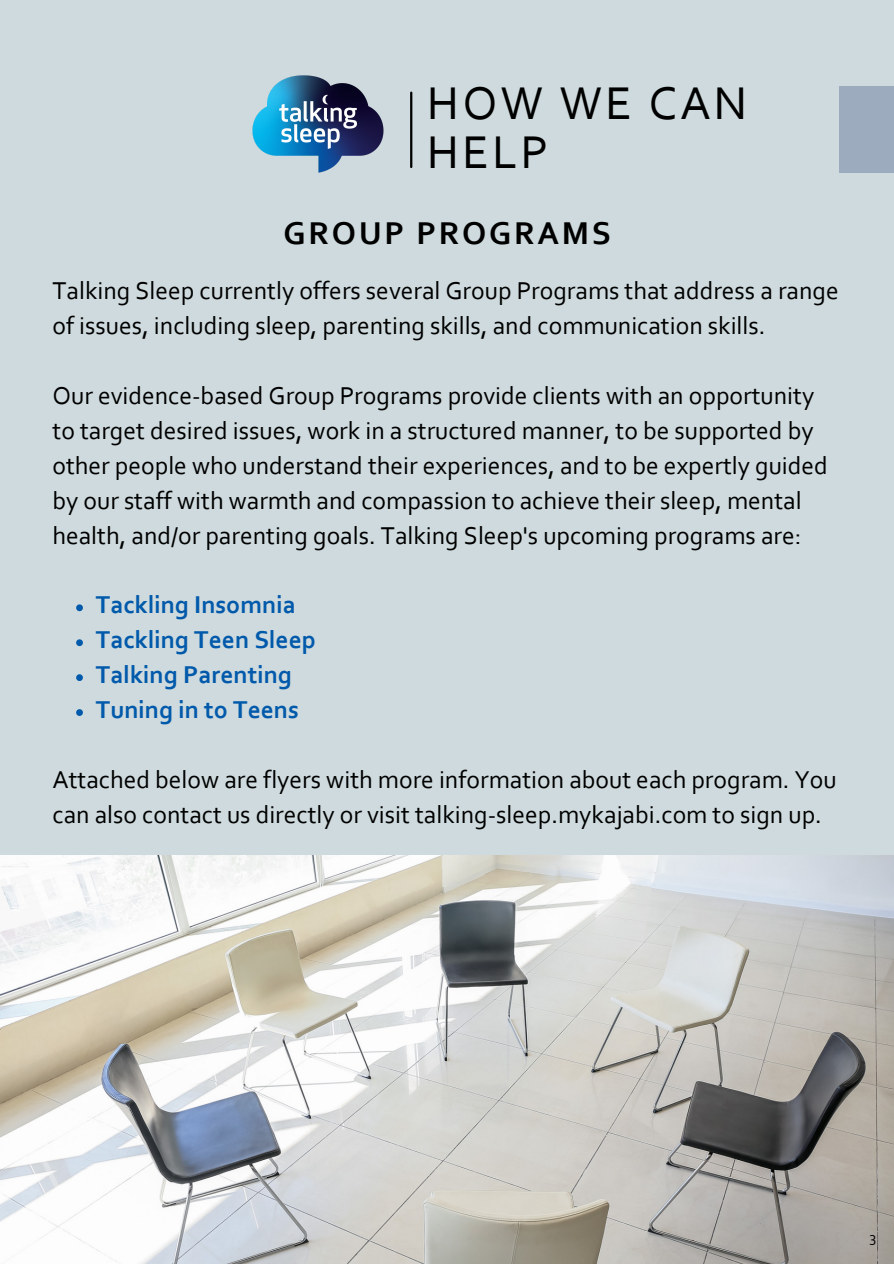
<style>
.page{position:relative;width:894px;height:1264px;background:#fff}
.page>*{position:absolute;margin:0;border:0;box-sizing:border-box;transform-origin:0 0}
.t1{font:48px/48.4px "Corbel";letter-spacing:.07em;color:#000}
.t2{font:700 33px "Corbel";letter-spacing:.08em;color:#000}
.t3{font:25.5px/35px "Corbel";color:#000}
.t4{font:700 25.5px "Corbel";color:#0059aa}
.t5{font:15px "Corbel";color:#000}
</style>
<div class="page">
<div style="left:0;top:0;width:893px;height:1263px;background:#cedadd"></div>
<div style="left:839px;top:86px;width:54px;height:87px;background:#9dabbe"></div>
<hr style="left:410px;top:93px;width:2px;height:74px;background:#000">
<img style="left:252px;top:75px;width:132px;height:98px">
<img style="left:0;top:855px;width:893px;height:408px">
<svg style="left:76px;top:604px;width:7px;height:7px"></svg>
<svg style="left:76px;top:639px;width:7px;height:7px"></svg>
<svg style="left:76px;top:674px;width:7px;height:7px"></svg>
<svg style="left:76px;top:709px;width:7px;height:7px"></svg>
<p class="t1" style="left:427px;top:83px;width:322px">HOW WE CAN<br>HELP</p>
<p class="t2" style="left:283px;top:219px;width:329px">GROUP PROGRAMS</p>
<p class="t3" style="left:52px;top:275px;width:787px">Talking Sleep currently offers several Group Programs that address a range of issues, including sleep, parenting skills, and communication skills.</p>
<p class="t3" style="left:52px;top:380px;width:776px">Our evidence-based Group Programs provide clients with an opportunity to target desired issues, work in a structured manner, to be supported by other people who understand their experiences, and to be expertly guided by our staff with warmth and compassion to achieve their sleep, mental health, and/or parenting goals. Talking Sleep's upcoming programs are:</p>
<p class="t4" style="left:96px;top:594px;width:201px">Tackling Insomnia</p>
<p class="t4" style="left:96px;top:629px;width:221px">Tackling Teen Sleep</p>
<p class="t4" style="left:96px;top:664px;width:197px">Talking Parenting</p>
<p class="t4" style="left:96px;top:699px;width:204px">Tuning in to Teens</p>
<p class="t3" style="left:52px;top:764px;width:785px">Attached below are flyers with more information about each program. You can also contact us directly or visit talking-sleep.mykajabi.com to sign up.</p>
<p class="t5" style="left:869px;top:1230px;width:8px">3</p>
</div>
